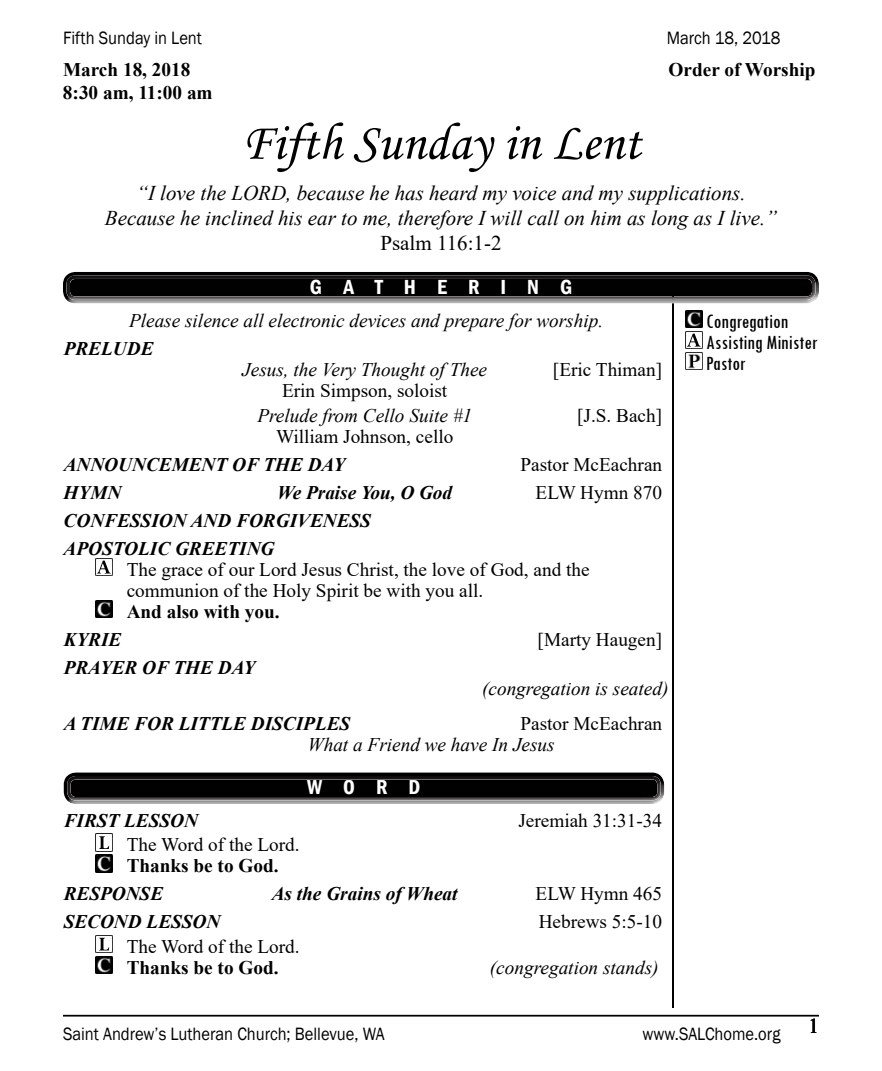
<style>
.page{position:relative;width:882px;height:1071px;background:#fff}
.page>*{position:absolute;margin:0;border:0;box-sizing:border-box;transform-origin:0 0}
.t1{font:52.5px "Monotype Corsiva";color:#000}
.t2{font:italic 21px/25.2px "Times New Roman";color:#000;text-align:center}
.t3{font:condensed 21px/21px "Tw Cen";color:#000}
.t4{font:21px "Times New Roman";color:#000}
.t5{font:600 condensed 21px "Franklin Gothic";letter-spacing:1em;color:#fff}
.t6{font:19.25px/21px "Times New Roman";color:#000}
.t7{font:italic 700 19.25px/28px "Times New Roman";color:#000}
.t8{font:italic 19.25px "Times New Roman";color:#000}
.t9{font:700 19.25px "Times New Roman";color:#000}
.t10{font:18.38px "Franklin Gothic";color:#000;scale:.9 1}
</style>
<div class="page">
<hr style="left:672px;top:63px;width:2px;height:945px;background:#000">
<div style="left:669px;top:0;width:6px;height:282px;background:#fff"></div>
<svg style="left:70px;top:302px;width:741px;height:2px"></svg>
<div style="left:55px;top:264px;width:768px;height:38px;background:#000;opacity:.75"></div>
<hr style="left:63px;top:1015px;width:756px;height:2px;background:#000">
<img style="left:95px;top:558px;width:18px;height:18px">
<img style="left:95px;top:600px;width:18px;height:18px">
<svg style="left:69px;top:802px;width:589px;height:2px"></svg>
<div style="left:62px;top:765px;width:604px;height:37px;background:#000;opacity:.75"></div>
<img style="left:95px;top:834px;width:18px;height:17px">
<img style="left:95px;top:855px;width:18px;height:17px">
<img style="left:95px;top:935px;width:18px;height:18px">
<img style="left:95px;top:956px;width:18px;height:18px">
<img style="left:685px;top:310px;width:18px;height:18px">
<img style="left:685px;top:331px;width:18px;height:18px">
<img style="left:685px;top:352px;width:18px;height:18px">
<p class="t10" style="left:63px;top:27px;width:156px">Fifth Sunday in Lent</p>
<p class="t10" style="left:667px;top:27px;width:128px">March 18, 2018</p>
<p class="t9" style="left:63px;top:56px;width:129px">March 18, 2018</p>
<p class="t9" style="left:669px;top:56px;width:148px">Order of Worship</p>
<p class="t9" style="left:63px;top:79px;width:151px">8:30 am, 11:00 am</p>
<h1 class="t1" style="left:242px;top:111px;width:401px">Fifth Sunday in Lent</h1>
<p class="t2" style="left:105px;top:180px;width:674px">“I love the LORD, because he has heard my voice and my supplications.<br>Because he inclined his ear to me, therefore I will call on him as long as I live.”</p>
<p class="t4" style="left:380px;top:229px;width:123px">Psalm 116:1-2</p>
<p class="t5" style="left:310px;top:273px;width:264px">GATHERING</p>
<p class="t8" style="left:129px;top:308px;width:476px">Please silence all electronic devices and prepare for worship.</p>
<p class="t7" style="left:64px;top:334px;width:91px">PRELUDE</p>
<p class="t8" style="left:242px;top:357px;width:246px">Jesus, the Very Thought of Thee</p>
<p class="t6" style="left:553px;top:359px;width:111px">[Eric Thiman]</p>
<p class="t6" style="left:282px;top:380px;width:167px">Erin Simpson, soloist</p>
<p class="t8" style="left:257px;top:402px;width:216px">Prelude from Cello Suite #1</p>
<p class="t6" style="left:577px;top:404px;width:87px">[J.S. Bach]</p>
<p class="t6" style="left:276px;top:425px;width:179px">William Johnson, cello</p>
<p class="t7" style="left:64px;top:450px;width:283px">ANNOUNCEMENT OF THE DAY</p>
<p class="t6" style="left:521px;top:453px;width:143px">Pastor McEachran</p>
<p class="t7" style="left:64px;top:478px;width:59px">HYMN</p>
<p class="t7" style="left:277px;top:478px;width:177px">We Praise You, O God</p>
<p class="t6" style="left:536px;top:481px;width:128px">ELW Hymn 870</p>
<p class="t7" style="left:64px;top:506px;width:309px">CONFESSION AND FORGIVENESS<br>APOSTOLIC GREETING</p>
<p class="t6" style="left:127px;top:558px;width:464px">The grace of our Lord Jesus Christ, the love of God, and the communion of the Holy Spirit be with you all.</p>
<p class="t9" style="left:127px;top:597px;width:154px">And also with you.</p>
<p class="t7" style="left:64px;top:625px;width:59px">KYRIE</p>
<p class="t6" style="left:538px;top:628px;width:126px">[Marty Haugen]</p>
<p class="t7" style="left:64px;top:653px;width:193px">PRAYER OF THE DAY</p>
<p class="t8" style="left:482px;top:675px;width:188px">(congregation is seated)</p>
<p class="t7" style="left:64px;top:709px;width:288px">A TIME FOR LITTLE DISCIPLES</p>
<p class="t6" style="left:521px;top:712px;width:143px">Pastor McEachran</p>
<p class="t8" style="left:308px;top:731px;width:248px">What a Friend we have In Jesus</p>
<p class="t5" style="left:307px;top:773px;width:115px">WORD</p>
<p class="t7" style="left:64px;top:806px;width:136px">FIRST LESSON</p>
<p class="t6" style="left:518px;top:809px;width:145px">Jeremiah 31:31-34</p>
<p class="t6" style="left:127px;top:834px;width:174px">The Word of the Lord.</p>
<p class="t9" style="left:127px;top:852px;width:153px">Thanks be to God.</p>
<p class="t7" style="left:64px;top:879px;width:101px">RESPONSE</p>
<p class="t7" style="left:272px;top:879px;width:187px">As the Grains of Wheat</p>
<p class="t6" style="left:536px;top:883px;width:128px">ELW Hymn 465</p>
<p class="t7" style="left:64px;top:907px;width:158px">SECOND LESSON</p>
<p class="t6" style="left:539px;top:911px;width:125px">Hebrews 5:5-10</p>
<p class="t6" style="left:127px;top:935px;width:174px">The Word of the Lord.</p>
<p class="t9" style="left:127px;top:953px;width:153px">Thanks be to God.</p>
<p class="t8" style="left:490px;top:954px;width:170px">(congregation stands)</p>
<p class="t3" style="left:706px;top:310px;width:113px">Congregation<br>Assisting Minister<br>Pastor</p>
<p class="t10" style="left:63px;top:1022px;width:359px">Saint Andrew’s Lutheran Church; Bellevue, WA</p>
<p class="t10" style="left:643px;top:1022px;width:155px">www.SALChome.org</p>
<p class="t4" style="left:808px;top:1011px;width:12px">1</p>
</div>
